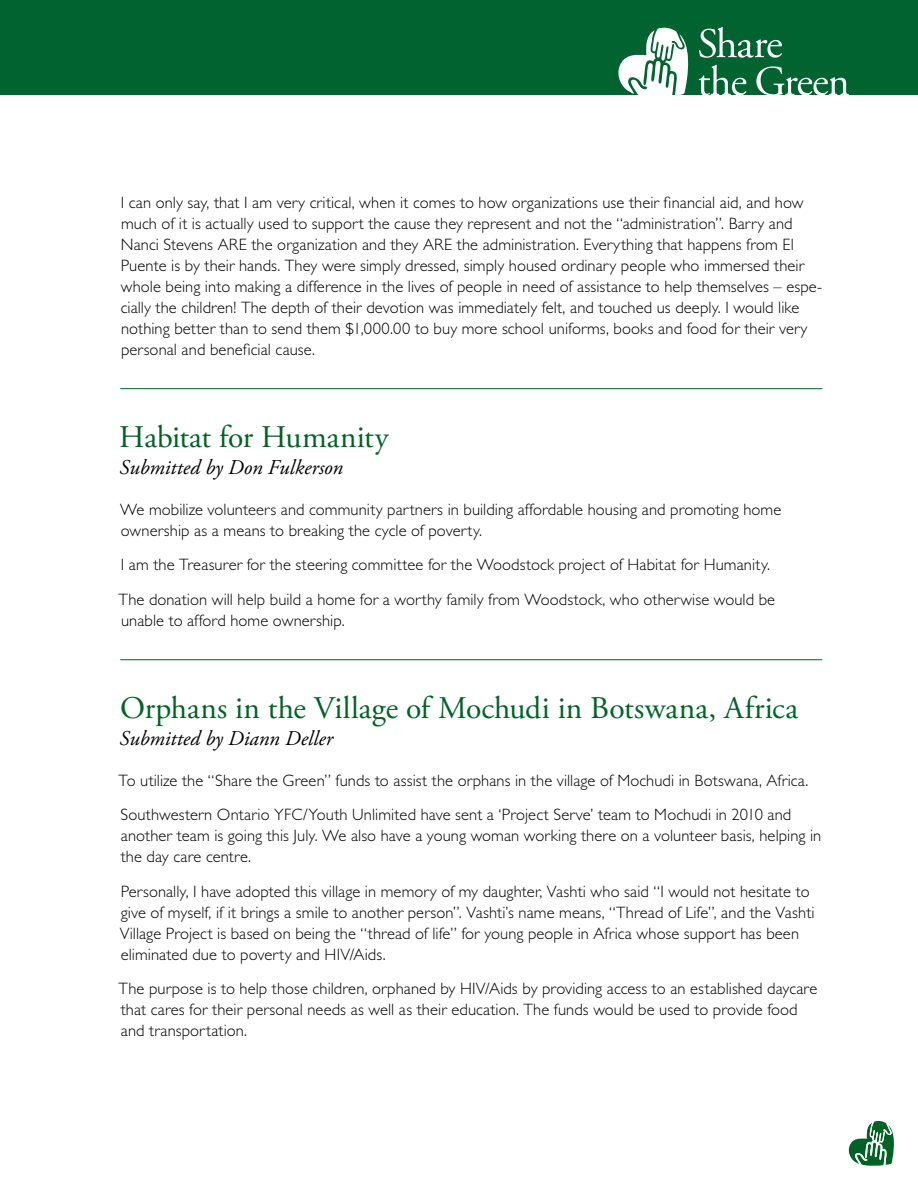
<style>
.page{position:relative;width:918px;height:1188px;background:#fff}
.page>*{position:absolute;margin:0;border:0;box-sizing:border-box;transform-origin:0 0}
.t1{font:31.5px "Adobe Garamond Pro";color:#006325}
.t2{font:italic 21px "Adobe Garamond Pro";color:#000}
.t3{font:300 16.5px/21px "Gill Sans Std";letter-spacing:.005em;color:#000}
</style>
<div class="page">
<div style="left:0;top:0;width:918px;height:94px;background:#006330"></div>
<svg style="left:849px;top:1120px;width:45px;height:46px"></svg>
<svg style="left:618px;top:27px;width:231px;height:68px"></svg>
<hr style="left:120px;top:388px;width:702px;height:1px;background:#006325">
<hr style="left:120px;top:659px;width:702px;height:1px;background:#006325">
<p class="t3" style="left:121px;top:192px;width:703px">I can only say, that I am very critical, when it comes to how organizations use their financial aid, and how much of it is actually used to support the cause they represent and not the “administration”. Barry and Nanci Stevens ARE the organization and they ARE the administration. Everything that happens from El Puente is by their hands. They were simply dressed, simply housed ordinary people who immersed their whole being into making a difference in the lives of people in need of assistance to help themselves – espe&shy;cially the children! The depth of their devotion was immediately felt, and touched us deeply. I would like nothing better than to send them $1,000.00 to buy more school uniforms, books and food for their very personal and beneficial cause.</p>
<h1 class="t1" style="left:119px;top:418px;width:271px">Habitat for Humanity</h1>
<p class="t2" style="left:120px;top:454px;width:225px">Submitted by Don Fulkerson</p>
<p class="t3" style="left:120px;top:499px;width:663px">We mobilize volunteers and community partners in building affordable housing and promoting home ownership as a means to breaking the cycle of poverty.</p>
<p class="t3" style="left:119px;top:548px;width:658px;line-height:34.5px">I am the Treasurer for the steering committee for the Woodstock project of Habitat for Humanity.<br>The donation will help build a home for a worthy family from Woodstock, who otherwise would be</p>
<p class="t3" style="left:121px;top:610px;width:225px">unable to afford home ownership.</p>
<h1 class="t1" style="left:120px;top:689px;width:679px">Orphans in the Village of Mochudi in Botswana, Africa</h1>
<p class="t2" style="left:120px;top:725px;width:215px">Submitted by Diann Deller</p>
<p class="t3" style="left:119px;top:763px;width:691px;line-height:34.5px">To utilize the “Share the Green” funds to assist the orphans in the village of Mochudi in Botswana, Africa.<br>Southwestern Ontario YFC/Youth Unlimited have sent a ‘Project Serve’ team to Mochudi in 2010 and</p>
<p class="t3" style="left:121px;top:826px;width:702px">another team is going this July. We also have a young woman working there on a volunteer basis, helping in the day care centre.</p>
<p class="t3" style="left:120px;top:881px;width:696px">Personally, I have adopted this village in memory of my daughter, Vashti who said “I would not hesitate to give of myself, if it brings a smile to another person”. Vashti’s name means, “Thread of Life”, and the Vashti Village Project is based on being the “thread of life” for young people in Africa whose support has been eliminated due to poverty and HIV/Aids.</p>
<p class="t3" style="left:119px;top:979px;width:700px">The purpose is to help those children, orphaned by HIV/Aids by providing access to an established daycare that cares for their personal needs as well as their education. The funds would be used to provide food and transportation.</p>
</div>
